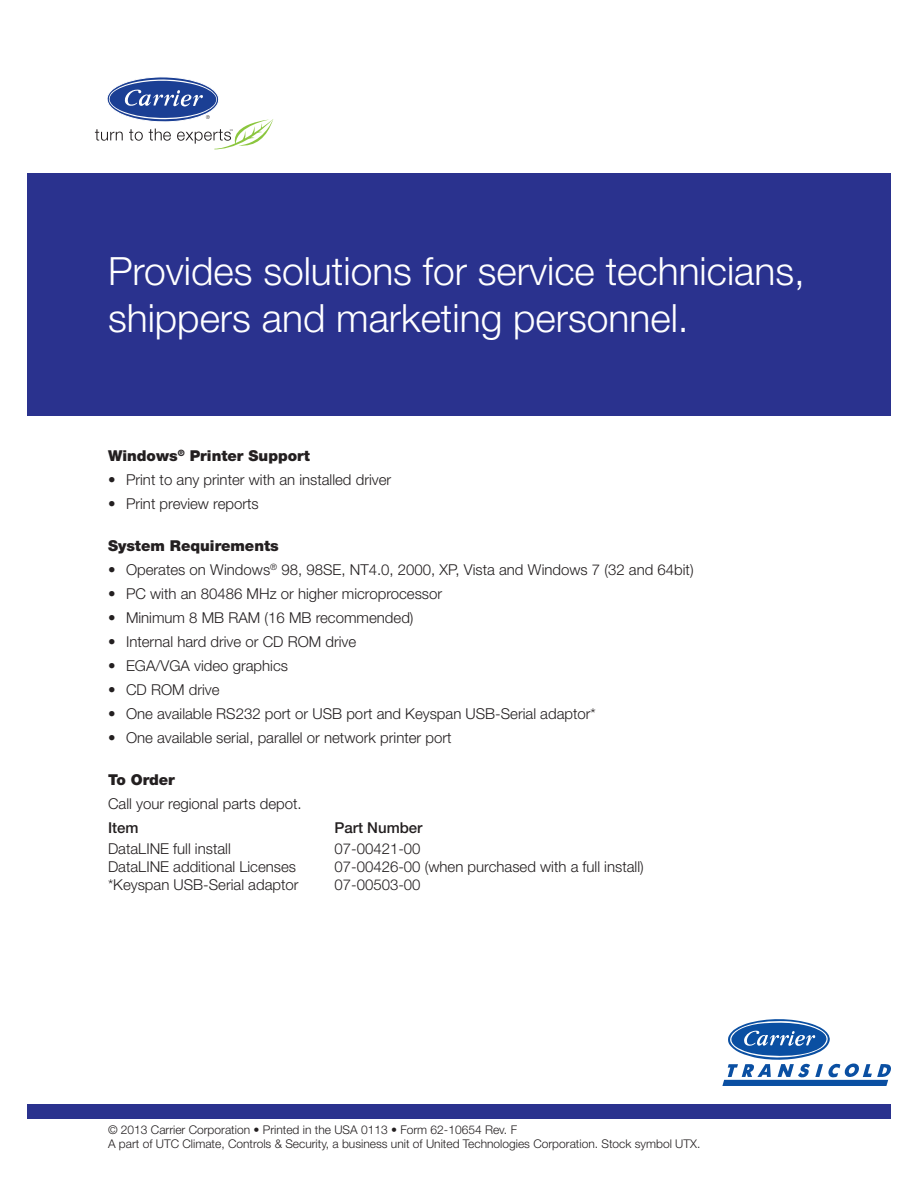
<style>
.page{position:relative;width:918px;height:1188px;background:#fff}
.page>*{position:absolute;margin:0;border:0;box-sizing:border-box;transform-origin:0 0}
.t1{font:300 39px/46.8px "Helvetica Neue LT Std";color:#fff}
.t2{font:300 15px "Helvetica Neue LT Std";color:#231f20}
.t3{font:900 15px "Helvetica Neue LT Std";color:#231f20}
.t4{font:500 15px "Helvetica Neue LT Std";color:#231f20}
.t5{font:300 12px/14.4px "Helvetica Neue LT Std";color:#231f20}
</style>
<div class="page">
<div style="left:27px;top:1104px;width:864px;height:15px;background:#2a328e"></div>
<div style="left:27px;top:173px;width:864px;height:243px;background:#2a328e"></div>
<svg style="left:95px;top:77px;width:178px;height:72px"></svg>
<svg style="left:722px;top:1019px;width:169px;height:67px"></svg>
<h1 class="t1" style="left:108px;top:247px;width:699px">Provides solutions for service technicians, shippers and marketing personnel.</h1>
<p class="t3" style="left:108px;top:446px;width:203px">Windows<sup>®</sup> Printer Support</p>
<p class="t2" style="left:108px;top:470px;width:285px">• Print to any printer with an installed driver</p>
<p class="t2" style="left:108px;top:494px;width:152px">• Print preview reports</p>
<p class="t3" style="left:108px;top:536px;width:172px">System Requirements</p>
<p class="t2" style="left:108px;top:560px;width:587px">• Operates on Windows<sup>®</sup> 98, 98SE, NT4.0, 2000, XP, Vista and Windows 7 (32 and 64bit)</p>
<p class="t2" style="left:108px;top:584px;width:336px">• PC with an 80486 MHz or higher microprocessor</p>
<p class="t2" style="left:108px;top:608px;width:307px">• Minimum 8 MB RAM (16 MB recommended)</p>
<p class="t2" style="left:108px;top:632px;width:250px">• Internal hard drive or CD ROM drive</p>
<p class="t2" style="left:108px;top:656px;width:181px">• EGA/VGA video graphics</p>
<p class="t2" style="left:108px;top:680px;width:113px">• CD ROM drive</p>
<p class="t2" style="left:108px;top:704px;width:489px">• One available RS232 port or USB port and Keyspan USB-Serial adaptor*</p>
<p class="t2" style="left:108px;top:728px;width:345px">• One available serial, parallel or network printer port</p>
<p class="t3" style="left:108px;top:770px;width:68px">To Order</p>
<p class="t2" style="left:108px;top:794px;width:195px">Call your regional parts depot.</p>
<p class="t4" style="left:108px;top:818px;width:32px">Item</p>
<p class="t4" style="left:335px;top:818px;width:90px">Part Number</p>
<p class="t2" style="left:108px;top:839px;width:124px">DataLINE full install</p>
<p class="t2" style="left:335px;top:839px;width:88px">07-00421-00</p>
<p class="t2" style="left:108px;top:857px;width:190px">DataLINE additional Licenses</p>
<p class="t2" style="left:335px;top:857px;width:311px">07-00426-00 (when purchased with a full install)</p>
<p class="t2" style="left:108px;top:875px;width:192px">*Keyspan USB-Serial adaptor</p>
<p class="t2" style="left:335px;top:875px;width:88px">07-00503-00</p>
<p class="t5" style="left:108px;top:1122px;width:594px">© 2013 Carrier Corporation • Printed in the USA 0113 • Form 62-10654 Rev. F<br>A part of UTC Climate, Controls &amp; Security, a business unit of United Technologies Corporation. Stock symbol UTX.</p>
</div>
